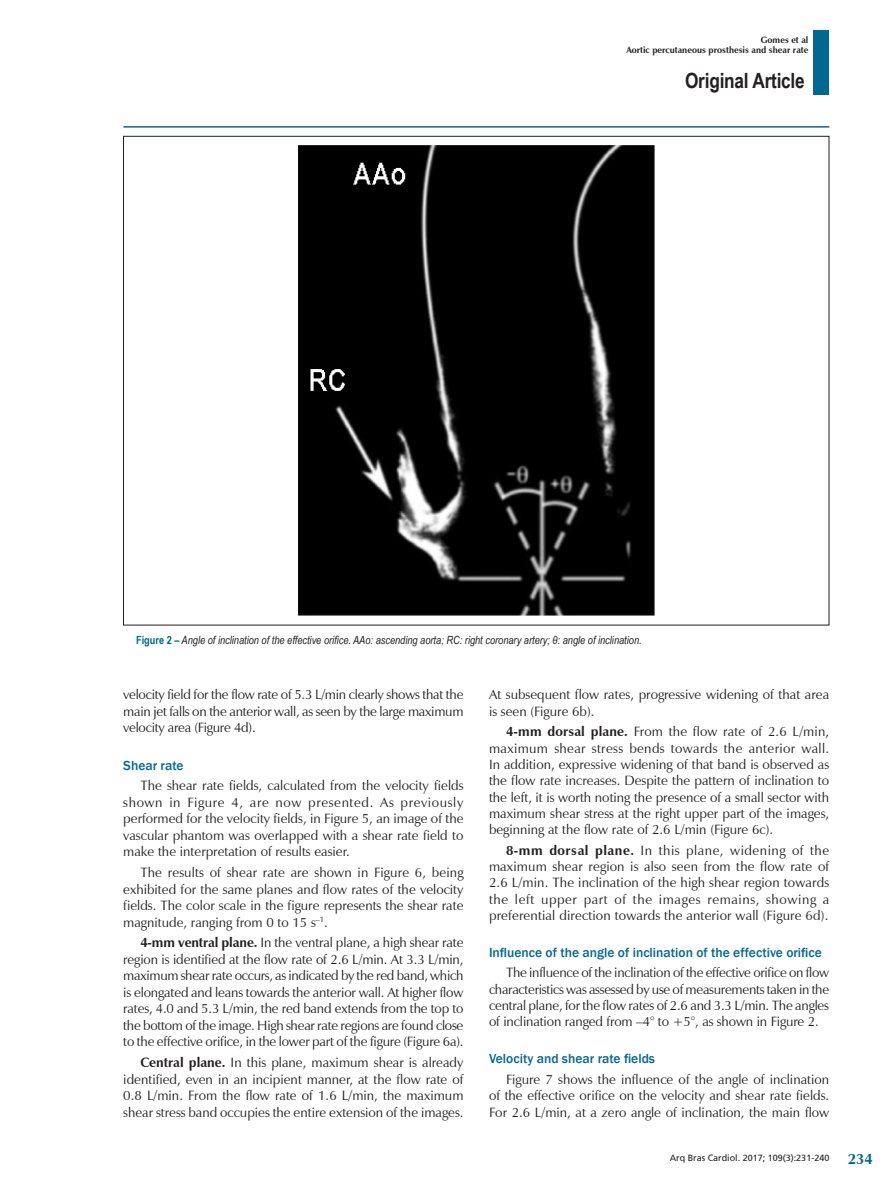
<style>
.page{position:relative;width:893px;height:1191px;background:#fff}
.page>*{position:absolute;margin:0;border:0;box-sizing:border-box;transform-origin:0 0}
.t1{font:700 21px "Arial Narrow";letter-spacing:-.01em;color:#231f20}
.t2{font:700 15px "Zapf Humanist 601 BT";color:#006991}
._01-TEXTO_BASICO{font:13.5px/16.5px "Zapf Humanist 601 BT";color:#231f20;text-align:justify}
._03_-_SUBTITULO_PRIN{font:500 13.5px "Franklin Gothic";color:#006991}
._05_LEGENDA_TABELA{font:italic 11.25px "Arial Narrow";color:#231f20}
.t3{font:700 9px/10.8px "Zapf Humanist 601 BT";color:#231f20;text-align:right}
.t4{font:9px "Frutiger";color:#231f20}
.s1{font-weight:700;font-style:normal;color:#006991}
.s2{font-weight:700}
</style>
<div class="page">
<hr style="left:123px;top:126px;width:706px;height:2px;background:#006991">
<div style="left:813px;top:30px;width:16px;height:64px;background:#006991"></div>
<img style="left:298px;top:146px;width:356px;height:469px">
<p class="t3" style="left:626px;top:34px;width:184px">Gomes et al<br>Aortic percutaneous prosthesis and shear rate</p>
<h1 class="t1" style="left:685px;top:64px;width:121px">Original Article</h1>
<p class="_05_LEGENDA_TABELA" style="left:136px;top:632px;width:507px"><span class="s1">Figure 2 –</span> Angle of inclination of the effective orifice. AAo: ascending aorta; RC: right coronary artery; θ: angle of inclination.</p>
<p class="_01-TEXTO_BASICO" style="left:123px;top:686px;width:342px">velocity field for the flow rate of 5.3 L/min clearly shows that the main jet falls on the anterior wall, as seen by the large maximum velocity area (Figure 4d).</p>
<p class="_03_-_SUBTITULO_PRIN" style="left:123px;top:756px;width:62px">Shear rate</p>
<p class="_01-TEXTO_BASICO" style="left:123px;top:777px;width:342px;text-indent:17px">The shear rate fields, calculated from the velocity fields shown in Figure 4, are now presented. As previously performed for the velocity fields, in Figure 5, an image of the vascular phantom was overlapped with a shear rate field to make the interpretation of results easier.</p>
<p class="_01-TEXTO_BASICO" style="left:123px;top:864px;width:342px;text-indent:17px">The results of shear rate are shown in Figure 6, being exhibited for the same planes and flow rates of the velocity fields. The color scale in the figure represents the shear rate magnitude, ranging from 0 to 15 s<sup>–1</sup>.</p>
<p class="_01-TEXTO_BASICO" style="left:123px;top:934px;width:342px;text-indent:17px"><span class="s2">4-mm ventral plane.</span> In the ventral plane, a high shear rate region is identified at the flow rate of 2.6 L/min. At 3.3 L/min, maximum shear rate occurs, as indicated by the red band, which is elongated and leans towards the anterior wall. At higher flow rates, 4.0 and 5.3 L/min, the red band extends from the top to the bottom of the image. High shear rate regions are found close to the effective orifice, in the lower part of the figure (Figure 6a).</p>
<p class="_01-TEXTO_BASICO" style="left:123px;top:1054px;width:342px;text-indent:17px"><span class="s2">Central plane.</span> In this plane, maximum shear is already identified, even in an incipient manner, at the flow rate of 0.8 L/min. From the flow rate of 1.6 L/min, the maximum shear stress band occupies the entire extension of the images.</p>
<p class="_01-TEXTO_BASICO" style="left:489px;top:686px;width:342px">At subsequent flow rates, progressive widening of that area is seen (Figure 6b).</p>
<p class="_01-TEXTO_BASICO" style="left:489px;top:723px;width:342px;text-indent:17px"><span class="s2">4-mm dorsal plane.</span> From the flow rate of 2.6 L/min, maximum shear stress bends towards the anterior wall.<br>In addition, expressive widening of that band is observed as the flow rate increases. Despite the pattern of inclination to the left, it is worth noting the presence of a small sector with maximum shear stress at the right upper part of the images, beginning at the flow rate of 2.6 L/min (Figure 6c).</p>
<p class="_01-TEXTO_BASICO" style="left:489px;top:842px;width:342px;text-indent:17px"><span class="s2">8-mm dorsal plane.</span> In this plane, widening of the maximum shear region is also seen from the flow rate of 2.6 L/min. The inclination of the high shear region towards the left upper part of the images remains, showing a preferential direction towards the anterior wall (Figure 6d).</p>
<p class="_03_-_SUBTITULO_PRIN" style="left:489px;top:944px;width:334px">Influence of the angle of inclination of the effective orifice</p>
<p class="_01-TEXTO_BASICO" style="left:489px;top:964px;width:342px;text-indent:17px">The influence of the inclination of the effective orifice on flow characteristics was assessed by use of measurements taken in the central plane, for the flow rates of 2.6 and 3.3 L/min. The angles of inclination ranged from –4° to +5°, as shown in Figure 2.</p>
<p class="_03_-_SUBTITULO_PRIN" style="left:489px;top:1050px;width:168px">Velocity and shear rate fields</p>
<p class="_01-TEXTO_BASICO" style="left:489px;top:1071px;width:342px;text-indent:17px">Figure 7 shows the influence of the angle of inclination of the effective orifice on the velocity and shear rate fields.<br>For 2.6 L/min, at a zero angle of inclination, the main flow</p>
<p class="t4" style="left:670px;top:1153px;width:161px">Arq Bras Cardiol. 2017; 109(3):231-240</p>
<p class="t2" style="left:848px;top:1149px;width:26px">234</p>
</div>
